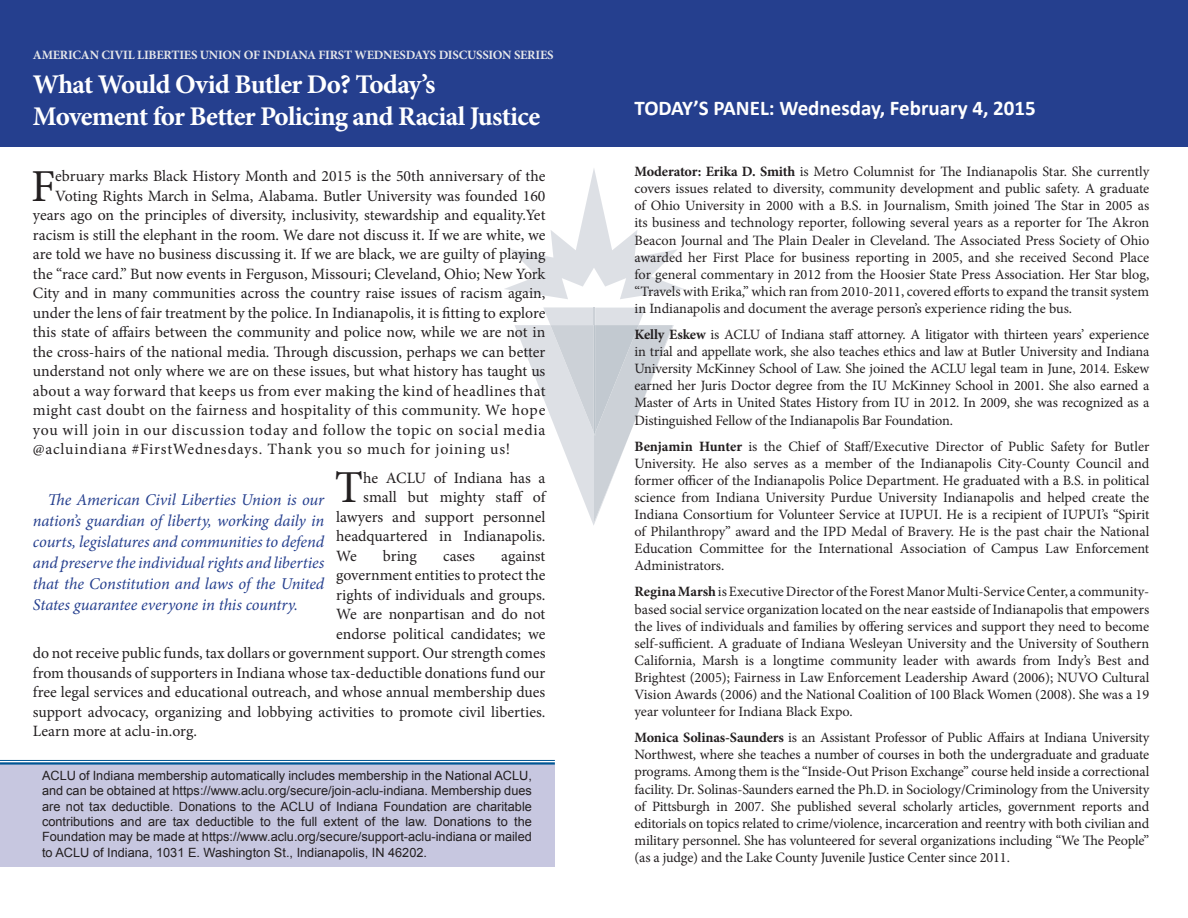
<style>
.page{position:relative;width:1188px;height:918px;background:#fff}
.page>*{position:absolute;margin:0;border:0;box-sizing:border-box;transform-origin:0 0}
.t1{font:45.75px "Minion Pro";color:#231f20}
.t2{font:700 27px/32.4px "Minion Pro";letter-spacing:-.025em;color:#fff}
.t3{font:700 21px "Calibri";color:#fff}
.t4{font:italic 16.5px/21px "Minion Pro";letter-spacing:-.01em;color:#253f8e;text-align:justify}
.t5{font:15.75px "Minion Pro";letter-spacing:-.005em;color:#231f20}
.t6{font:15.75px "Minion Pro";letter-spacing:.02em;color:#231f20}
.t7{font:15.75px "Minion Pro";letter-spacing:.045em;color:#231f20}
.t8{font:15.75px "Minion Pro";letter-spacing:.05em;color:#231f20}
.t9{font:14.25px/17.1px "Minion Pro";letter-spacing:-.01em;color:#231f20;text-align:justify}
.t10{font:12.75px/15.3px "Arial";color:#231f20;text-align:justify}
.t11{font:700 12.75px "Minion Pro";letter-spacing:-.02em;color:#e6e7e9}
.s1{font-weight:700}
</style>
<div class="page">
<div style="left:0;top:765px;width:555px;height:102px;background:#c7c7e0"></div>
<svg style="left:505px;top:169px;width:178px;height:130px"></svg>
<svg style="left:515px;top:307px;width:159px;height:218px"></svg>
<div style="left:0;top:0;width:1188px;height:147px;background:#253f8e"></div>
<hr style="left:0;top:760px;width:555px;height:1px;background:#005594">
<hr style="left:0;top:762px;width:555px;height:3px;background:#005594">
<p class="t11" style="left:33px;top:45px;width:522px">AMERICAN CIVIL LIBERTIES UNION OF INDIANA FIRST WEDNESDAYS DISCUSSION SERIES</p>
<h2 class="t2" style="left:33px;top:68px;width:509px">What Would Ovid Butler Do? Today’s<br>Movement for Better Policing and Racial Justice</h2>
<h1 class="t1" style="left:31px;top:155px;width:26px">F</h1>
<p class="t5" style="left:55px;top:166px;width:492px">ebruary marks Black History Month and 2015 is the 50th anniversary of the</p>
<p class="t5" style="left:55px;top:185px;width:492px">Voting Rights March in Selma, Alabama. Butler University was founded 160</p>
<p class="t5" style="left:33px;top:205px;width:514px">years ago on the principles of diversity, inclusivity, stewardship and equality.Yet</p>
<p class="t5" style="left:33px;top:224px;width:514px">racism is still the elephant in the room. We dare not discuss it. If we are white, we</p>
<p class="t5" style="left:33px;top:244px;width:514px">are told we have no business discussing it. If we are black, we are guilty of playing</p>
<p class="t5" style="left:33px;top:263px;width:514px">the “race card.” But now events in Ferguson, Missouri; Cleveland, Ohio; New York</p>
<p class="t5" style="left:33px;top:283px;width:514px">City and in many communities across the country raise issues of racism again,</p>
<p class="t5" style="left:33px;top:302px;width:514px">under the lens of fair treatment by the police. In Indianapolis, it is fitting to explore</p>
<p class="t5" style="left:33px;top:322px;width:514px">this state of affairs between the community and police now, while we are not in</p>
<p class="t5" style="left:33px;top:341px;width:514px">the cross-hairs of the national media. Through discussion, perhaps we can better</p>
<p class="t5" style="left:33px;top:361px;width:514px">understand not only where we are on these issues, but what history has taught us</p>
<p class="t6" style="left:33px;top:380px;width:514px">about a way forward that keeps us from ever making the kind of headlines that</p>
<p class="t6" style="left:33px;top:400px;width:514px">might cast doubt on the fairness and hospitality of this community. We hope</p>
<p class="t7" style="left:33px;top:419px;width:514px">you will join in our discussion today and follow the topic on social media</p>
<p class="t8" style="left:33px;top:439px;width:479px">@acluindiana #FirstWednesdays. Thank you so much for joining us!</p>
<h1 class="t1" style="left:335px;top:457px;width:30px">T</h1>
<p class="t5" style="left:363px;top:467px;width:184px">he ACLU of Indiana has a</p>
<p class="t5" style="left:363px;top:487px;width:184px">small but mighty staff of</p>
<p class="t5" style="left:336px;top:506px;width:211px">lawyers and support personnel</p>
<p class="t5" style="left:336px;top:526px;width:211px">headquartered in Indianapolis.</p>
<p class="t5" style="left:336px;top:545px;width:22px">We</p>
<p class="t5" style="left:383px;top:545px;width:35px">bring</p>
<p class="t5" style="left:443px;top:545px;width:33px">cases</p>
<p class="t5" style="left:501px;top:545px;width:46px">against</p>
<p class="t5" style="left:336px;top:565px;width:211px">government entities to protect the</p>
<p class="t5" style="left:336px;top:584px;width:211px">rights of individuals and groups.</p>
<p class="t5" style="left:336px;top:604px;width:211px">We are nonpartisan and do not</p>
<p class="t5" style="left:336px;top:623px;width:211px">endorse political candidates; we</p>
<p class="t5" style="left:33px;top:643px;width:514px">do not receive public funds, tax dollars or government support. Our strength comes</p>
<p class="t5" style="left:33px;top:662px;width:514px">from thousands of supporters in Indiana whose tax-deductible donations fund our</p>
<p class="t5" style="left:33px;top:682px;width:514px">free legal services and educational outreach, and whose annual membership dues</p>
<p class="t5" style="left:33px;top:701px;width:514px">support advocacy, organizing and lobbying activities to promote civil liberties.</p>
<p class="t5" style="left:33px;top:721px;width:166px">Learn more at aclu-in.org.</p>
<p class="t4" style="left:33px;top:489px;width:293px;text-indent:15px">The American Civil Liberties Union is our nation’s guardian of liberty, working daily in courts, legislatures and communities to defend and preserve the individual rights and liberties that the Constitution and laws of the United States guarantee everyone in this country.</p>
<p class="t10" style="left:42px;top:768px;width:491px">ACLU of Indiana membership automatically includes membership in the National ACLU, and can be obtained at https://www.aclu.org/secure/join-aclu-indiana. Membership dues are not tax deductible. Donations to the ACLU of Indiana Foundation are charitable contributions and are tax deductible to the full extent of the law. Donations to the Foundation may be made at https://www.aclu.org/secure/support-aclu-indiana or mailed to ACLU of Indiana, 1031 E. Washington St., Indianapolis, IN 46202.</p>
<h3 class="t3" style="left:635px;top:95px;width:403px">TODAY’S PANEL: Wednesday, February 4, 2015</h3>
<p class="t9" style="left:635px;top:163px;width:516px"><span class="s1">Moderator: Erika D. Smith</span> is Metro Columnist for The Indianapolis Star. She currently covers issues related to diversity, community development and public safety. A graduate of Ohio University in 2000 with a B.S. in Journalism, Smith joined The Star in 2005 as its business and technology reporter, following several years as a reporter for The Akron Beacon Journal and The Plain Dealer in Cleveland. The Associated Press Society of Ohio awarded her First Place for business reporting in 2005, and she received Second Place for general commentary in 2012 from the Hoosier State Press Association. Her Star blog, “Travels with Erika,” which ran from 2010-2011, covered efforts to expand the transit system in Indianapolis and document the average person’s experience riding the bus.</p>
<p class="t9" style="left:635px;top:326px;width:517px"><span class="s1">Kelly Eskew</span> is ACLU of Indiana staff attorney. A litigator with thirteen years’ experience in trial and appellate work, she also teaches ethics and law at Butler University and Indiana University McKinney School of Law. She joined the ACLU legal team in June, 2014. Eskew earned her Juris Doctor degree from the IU McKinney School in 2001. She also earned a Master of Arts in United States History from IU in 2012. In 2009, she was recognized as a Distinguished Fellow of the Indianapolis Bar Foundation.</p>
<p class="t9" style="left:635px;top:438px;width:516px"><span class="s1">Benjamin Hunter</span> is the Chief of Staff/Executive Director of Public Safety for Butler University. He also serves as a member of the Indianapolis City-County Council and former officer of the Indianapolis Police Department. He graduated with a B.S. in political science from Indiana University Purdue University Indianapolis and helped create the Indiana Consortium for Volunteer Service at IUPUI. He is a recipient of IUPUI’s “Spirit of Philanthropy” award and the IPD Medal of Bravery. He is the past chair the National Education Committee for the International Association of Campus Law Enforcement Administrators.</p>
<p class="t9" style="left:635px;top:583px;width:516px"><span class="s1">Regina Marsh</span> is Executive Director of the Forest Manor Multi-Service Center, a community&shy;based social service organization located on the near eastside of Indianapolis that empowers the lives of individuals and families by offering services and support they need to become self-sufficient. A graduate of Indiana Wesleyan University and the University of Southern California, Marsh is a longtime community leader with awards from Indy’s Best and Brightest (2005); Fairness in Law Enforcement Leadership Award (2006); NUVO Cultural Vision Awards (2006) and the National Coalition of 100 Black Women (2008). She was a 19 year volunteer for Indiana Black Expo.</p>
<p class="t9" style="left:635px;top:729px;width:516px"><span class="s1">Monica Solinas-Saunders</span> is an Assistant Professor of Public Affairs at Indiana University Northwest, where she teaches a number of courses in both the undergraduate and graduate programs. Among them is the “Inside-Out Prison Exchange” course held inside a correctional facility. Dr. Solinas-Saunders earned the Ph.D. in Sociology/Criminology from the University of Pittsburgh in 2007. She published several scholarly articles, government reports and editorials on topics related to crime/violence, incarceration and reentry with both civilian and military personnel. She has volunteered for several organizations including “We The People” (as a judge) and the Lake County Juvenile Justice Center since 2011.</p>
</div>
